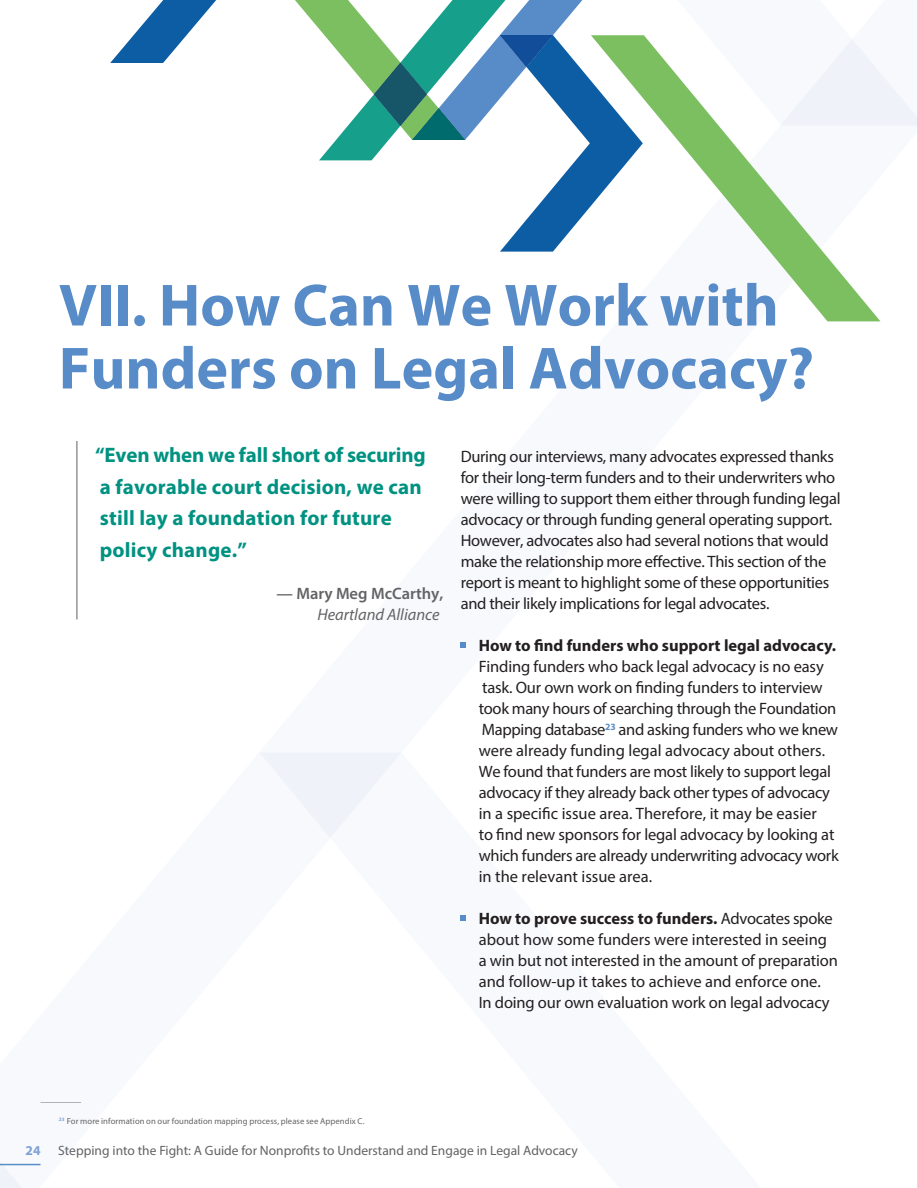
<style>
.page{position:relative;width:918px;height:1188px;background:#fff}
.page>*{position:absolute;margin:0;border:0;box-sizing:border-box;transform-origin:0 0}
.Section_Header{font:700 60px/63px "Myriad Pro";color:#588cc9}
.Body_copy__11pt_over{font:700 21px/31.5px "Myriad Pro";letter-spacing:.01em;color:#009281}
.Body_copy-tab{font:16.5px/21px "Myriad Pro";letter-spacing:-.01em;color:#231f20}
.Body_copy__11pt_over-2{font:16.5px/21px "Myriad Pro";letter-spacing:-.02em;color:#231f20}
.Body_copy__11pt_over-3{font:600 16.5px "Myriad Pro";color:#636366}
.Body_copy__11pt_over-4{font:italic 16.5px "Myriad Pro";color:#636366}
.t1{font:13.5px "Myriad Pro";color:#636366}
.t2{font:700 13.5px "Myriad Pro";color:#7fa3d5}
.Endnotes-6_75pt_over{font:8.7px "Myriad Pro";letter-spacing:.01em;color:#636366}
.s1{font-weight:700}
</style>
<div class="page">
<div style="left:880px;top:73px;width:37px;height:53px;background:#eff3f9"></div>
<svg style="left:260px;top:753px;width:206px;height:168px"></svg>
<hr style="left:40px;top:1102px;width:41px;height:1px;background:#b2b3b7">
<svg style="left:461px;top:643px;width:5px;height:5px"></svg>
<svg style="left:461px;top:916px;width:5px;height:5px"></svg>
<svg style="left:110px;top:0;width:106px;height:63px"></svg>
<svg style="left:643px;top:35px;width:237px;height:286px"></svg>
<svg style="left:295px;top:0;width:348px;height:252px"></svg>
<hr style="left:76px;top:441px;width:2px;height:179px;background:#939598">
<hr style="left:917px;top:0;width:1px;height:1188px;background:#bcbdc0">
<p class="Section_Header" style="left:59px;top:272px;width:757px">VII. How Can We Work with<br>Funders on Legal Advocacy?</p>
<p class="Body_copy__11pt_over" style="left:95px;top:438px;width:332px">“Even when we fall short of securing a favorable court decision, we can still lay a foundation for future policy change.”</p>
<p class="Body_copy__11pt_over-3" style="left:277px;top:582px;width:168px">— Mary Meg McCarthy,</p>
<p class="Body_copy__11pt_over-4" style="left:317px;top:604px;width:124px">Heartland Alliance</p>
<p class="Body_copy__11pt_over-2" style="left:461px;top:446px;width:381px">During our interviews, many advocates expressed thanks for their long-term funders and to their underwriters who were willing to support them either through funding legal advocacy or through funding general operating support.<br>However, advocates also had several notions that would make the relationship more effective. This section of the report is meant to highlight some of these opportunities and their likely implications for legal advocates.</p>
<p class="Body_copy-tab" style="left:479px;top:635px;width:362px"><span class="s1">How to find funders who support legal advocacy.<br></span>Finding funders who back legal advocacy is no easy task. Our own work on finding funders to interview took many hours of searching through the Foundation Mapping database<sup>23</sup> and asking funders who we knew were already funding legal advocacy about others.<br>We found that funders are most likely to support legal advocacy if they already back other types of advocacy in a specific issue area. Therefore, it may be easier<br>to find new sponsors for legal advocacy by looking at which funders are already underwriting advocacy work in the relevant issue area.</p>
<p class="Body_copy-tab" style="left:479px;top:908px;width:361px"><span class="s1">How to prove success to funders.</span> Advocates spoke about how some funders were interested in seeing a win but not interested in the amount of preparation and follow-up it takes to achieve and enforce one.<br>In doing our own evaluation work on legal advocacy</p>
<p class="Endnotes-6_75pt_over" style="left:59px;top:1115px;width:307px"><sup>23</sup> For more information on our foundation mapping process, please see Appendix C.</p>
<p class="t2" style="left:26px;top:1142px;width:16px">24</p>
<p class="t1" style="left:58px;top:1142px;width:521px">Stepping into the Fight: A Guide for Nonprofits to Understand and Engage in Legal Advocacy</p>
</div>
